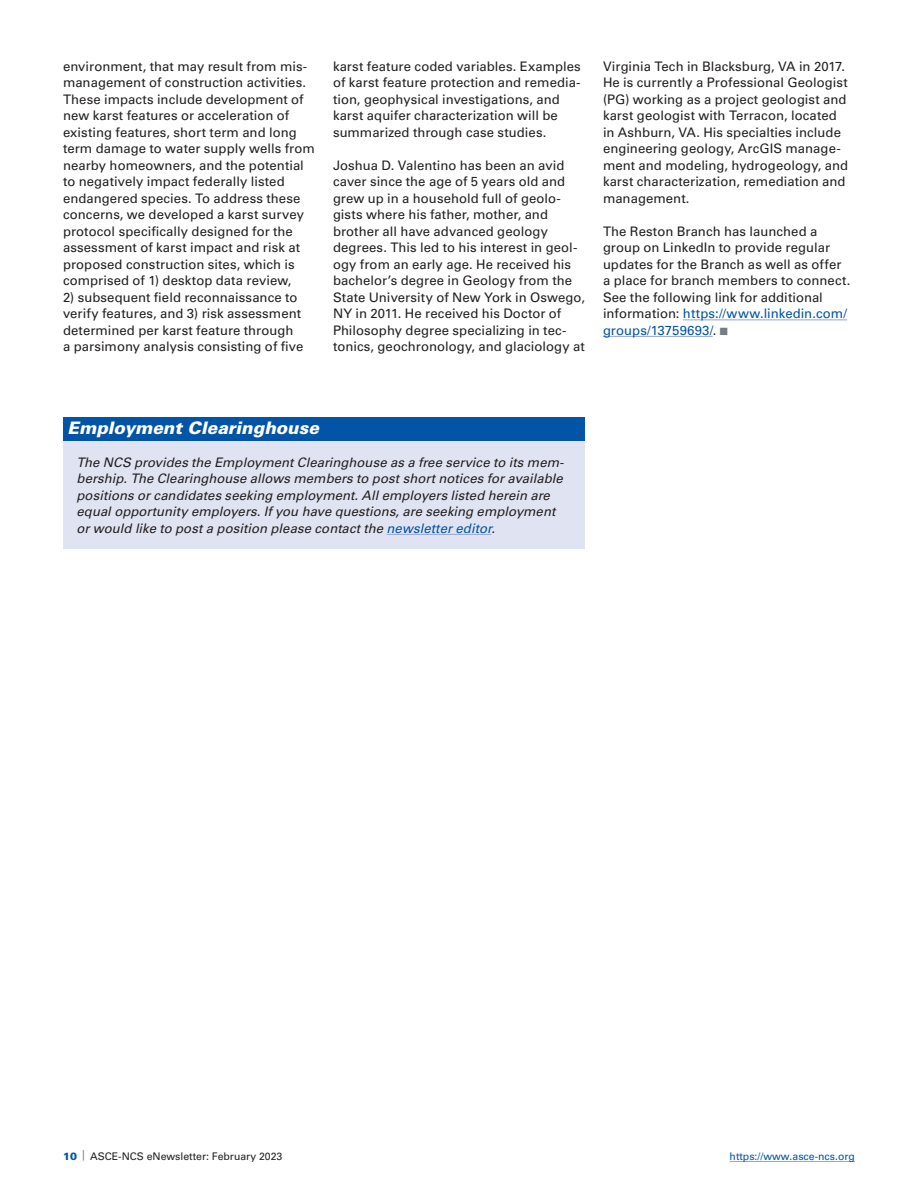
<style>
.page{position:relative;width:918px;height:1188px;background:#fff}
.page>*{position:absolute;margin:0;border:0;box-sizing:border-box;transform-origin:0 0}
.Department_Head{font:italic 900 17.25px "Univers LT Pro 75";color:#fff}
.Text{font:13.2px/16.5px "Univers LT Pro 55 Roman";letter-spacing:.005em;color:#231f20}
.Text-2{font:italic 13.2px/16.5px "Univers LT Pro 55";color:#231f20}
.t1{font:10.5px "Univers LT Pro 55 Roman";color:#231f20}
.t2{font:10.5px "Univers LT Pro 55 Roman";color:#0154a6}
.s1{color:#0154a6}
.s2{color:#787d83}
.s3{font-family:"Univers LT Pro 75";font-weight:900;color:#0154a6}
</style>
<div class="page">
<hr style="left:730px;top:1161px;width:125px;height:1px;background:#98a4d3">
<hr style="left:683px;top:320px;width:164px;height:1px;background:#98a4d3">
<hr style="left:603px;top:336px;width:110px;height:1px;background:#98a4d3">
<div style="left:63px;top:417px;width:522px;height:132px;background:#e0e4f2"></div>
<hr style="left:387px;top:534px;width:104px;height:1px;background:#98a4d3">
<div style="left:63px;top:417px;width:522px;height:24px;background:#0154a6"></div>
<p class="Text" style="left:63px;top:58px;width:253px">environment, that may result from mis&shy;management of construction activities.<br>These impacts include development of new karst features or acceleration of existing features, short term and long term damage to water supply wells from nearby homeowners, and the potential to negatively impact federally listed endangered species. To address these concerns, we developed a karst survey protocol specifically designed for the assessment of karst impact and risk at proposed construction sites, which is comprised of 1) desktop data review,</p>
<p class="Text" style="left:63px;top:289px;width:242px">2) subsequent field reconnaissance to verify features, and 3) risk assessment determined per karst feature through a parsimony analysis consisting of five</p>
<p class="Text" style="left:333px;top:58px;width:249px">karst feature coded variables. Examples of karst feature protection and remedia&shy;tion, geophysical investigations, and karst aquifer characterization will be summarized through case studies.</p>
<p class="Text" style="left:333px;top:157px;width:253px">Joshua D. Valentino has been an avid caver since the age of 5 years old and grew up in a household full of geolo&shy;gists where his father, mother, and brother all have advanced geology degrees. This led to his interest in geol&shy;ogy from an early age. He received his bachelor’s degree in Geology from the State University of New York in Oswego, NY in 2011. He received his Doctor of Philosophy degree specializing in tec&shy;tonics, geochronology, and glaciology at</p>
<p class="Text" style="left:603px;top:58px;width:247px">Virginia Tech in Blacksburg, VA in 2017.<br>He is currently a Professional Geologist (PG) working as a project geologist and karst geologist with Terracon, located in Ashburn, VA. His specialties include engineering geology, ArcGIS manage&shy;ment and modeling, hydrogeology, and karst characterization, remediation and management.</p>
<p class="Text" style="left:603px;top:223px;width:249px">The Reston Branch has launched a group on LinkedIn to provide regular updates for the Branch as well as offer a place for branch members to connect.<br>See the following link for additional information: <span class="s1">https://www.linkedin.com/ groups/13759693/</span>. <span class="s2">■</span></p>
<p class="Department_Head" style="left:68px;top:417px;width:253px">Employment Clearinghouse</p>
<p class="Text-2" style="left:76px;top:454px;width:489px">The NCS provides the Employment Clearinghouse as a free service to its mem&shy;bership. The Clearinghouse allows members to post short notices for available positions or candidates seeking employment. All employers listed herein are equal opportunity employers. If you have questions, are seeking employment or would like to post a position please contact the <span class="s1">newsletter editor</span>.</p>
<p class="t1" style="left:63px;top:1150px;width:221px"><span class="s3">10</span> <span class="s2">|</span> ASCE-NCS eNewsletter: February 2023</p>
<p class="t2" style="left:730px;top:1150px;width:127px">https://www.asce-ncs.org</p>
</div>
